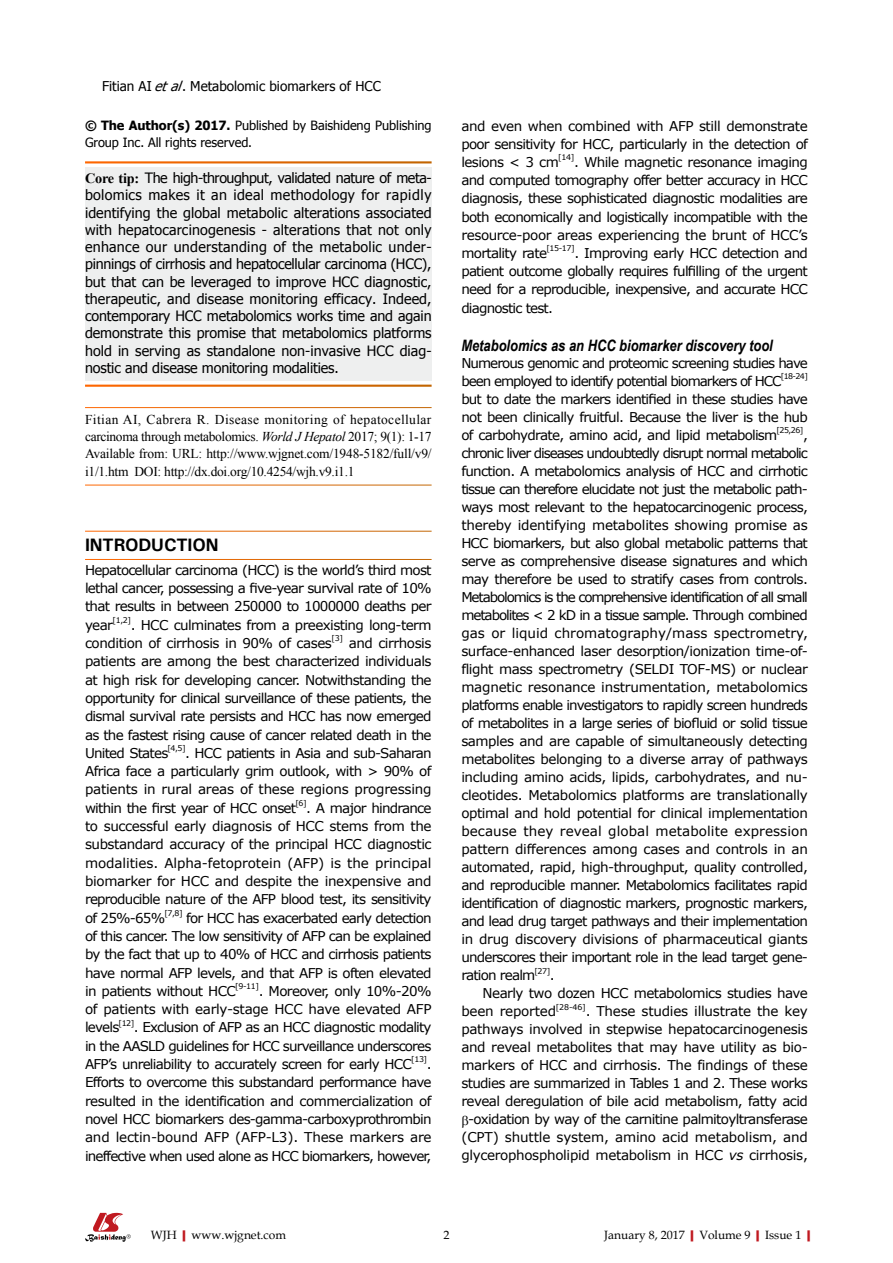
<style>
.page{position:relative;width:893px;height:1263px;background:#fff}
.page>*{position:absolute;margin:0;border:0;box-sizing:border-box;transform-origin:0 0}
.t1{font:700 18px "Univers";letter-spacing:-.01em;color:#000}
.t2{font:italic 700 15.75px "Arial Narrow";color:#000}
.t3{font:14.25px/17.2px "Tahoma";letter-spacing:-.01em;color:#000;text-align:justify}
.t4{font:13.5px/18.3px "Verdana";letter-spacing:-.05em;color:#000;text-align:justify}
.t5{font:13.5px/18px "Verdana";letter-spacing:-.025em;color:#000;text-align:right}
.t6{font:13.5px/17.4px "Times New Roman";letter-spacing:-.02em;color:#000;text-align:justify}
.t7{font:13.5px/18px "Verdana";letter-spacing:-.075em;color:#000}
.t8{font:13.5px "Tahoma";color:#000}
.t9{font:13.5px "Verdana";letter-spacing:-.015em;color:#000}
.t10{font:12.75px/17.2px "Tahoma";letter-spacing:-.005em;color:#000}
.t11{font:12px "Book Antiqua";color:#000}
.t12{font:7.8px "Verdana";letter-spacing:-.055em;color:#000}
.s1{font-style:italic}
.s2{font-weight:700}
.s3{font-family:"Times New Roman";font-weight:700}
.s4{font-weight:700;color:#c01920}
</style>
<div class="page">
<div style="left:85px;top:167px;width:347px;height:214px;background:#eeefef"></div>
<svg style="left:85px;top:1213px;width:46px;height:29px"></svg>
<p class="t8" style="left:102px;top:77px;width:280px">Fitian AI <span class="s1">etal</span>. Metabolomic biomarkers of HCC</p>
<p class="t10" style="left:85px;top:116px;width:348px"><span class="s2">© The Author(s) 2017.</span> Published by Baishideng Publishing<br>Group Inc. All rights reserved.</p>
<p class="t3" style="left:85px;top:169px;width:348px"><span class="s3">Core tip:</span> The high-throughput, validated nature of meta&shy;bolomics makes it an ideal methodology for rapidly identifying the global metabolic alterations associated with hepatocarcinogenesis - alterations that not only enhance our understanding of the metabolic under&shy;pinnings of cirrhosis and hepatocellular carcinoma (HCC), but that can be leveraged to improve HCC diagnostic, therapeutic, and disease monitoring efficacy. Indeed, contemporary HCC metabolomics works time and again demonstrate this promise that metabolomics platforms hold in serving as standalone non-invasive HCC diag&shy;nostic and disease monitoring modalities.</p>
<p class="t6" style="left:85px;top:410px;width:348px">Fitian AI, Cabrera R. Disease monitoring of hepatocellular carcinoma through metabolomics. <span class="s1">World J Hepatol</span> 2017; 9(1): 1-17<br>Available from: URL: http://www.wjgnet.com/1948-5182/full/v9/ i1/1.htm DOI: http://dx.doi.org/10.4254/wjh.v9.i1.1</p>
<p class="t1" style="left:85px;top:534px;width:135px">INTRODUCTION</p>
<p class="t4" style="left:85px;top:561px;width:348px">Hepatocellular carcinoma (HCC) is the world’s third most lethal cancer, possessing a five-year survival rate of 10% that results in between 250000 to 1000000 deaths per year</p>
<p class="t12" style="left:112px;top:615px;width:20px">[1,2]</p>
<p class="t4" style="left:85px;top:615px;width:348px;text-indent:46px">. HCC culminates from a preexisting long-term condition of cirrhosis in 90% of cases</p>
<p class="t12" style="left:332px;top:633px;width:13px">[3]</p>
<p class="t4" style="left:85px;top:634px;width:348px;text-indent:264px">and cirrhosis patients are among the best characterized individuals at high risk for developing cancer. Notwithstanding the opportunity for clinical surveillance of these patients, the dismal survival rate persists and HCC has now emerged as the fastest rising cause of cancer related death in the United States</p>
<p class="t12" style="left:168px;top:743px;width:20px">[4,5]</p>
<p class="t4" style="left:85px;top:744px;width:348px;text-indent:100px">. HCC patients in Asia and sub-Saharan Africa face a particularly grim outlook, with &gt; 90% of patients in rural areas of these regions progressing within the first year of HCC onset</p>
<p class="t12" style="left:295px;top:798px;width:13px">[6]</p>
<p class="t4" style="left:85px;top:798px;width:348px;text-indent:221px">. A major hindrance to successful early diagnosis of HCC stems from the substandard accuracy of the principal HCC diagnostic modalities. Alpha-fetoprotein (AFP) is the principal biomarker for HCC and despite the inexpensive and reproducible nature of the AFP blood test, its sensitivity of 25%-65%</p>
<p class="t12" style="left:164px;top:908px;width:20px">[7,8]</p>
<p class="t4" style="left:85px;top:908px;width:348px;text-indent:101px">for HCC has exacerbated early detection of this cancer. The low sensitivity of AFP can be explained by the fact that up to 40% of HCC and cirrhosis patients have normal AFP levels, and that AFP is often elevated in patients without HCC</p>
<p class="t12" style="left:235px;top:981px;width:25px">[9-11]</p>
<p class="t4" style="left:85px;top:981px;width:348px;text-indent:174px">. Moreover, only 10%-20% of patients with early-stage HCC have elevated AFP levels</p>
<p class="t12" style="left:119px;top:1017px;width:17px">[12]</p>
<p class="t4" style="left:85px;top:1018px;width:348px;text-indent:49px">. Exclusion of AFP as an HCC diagnostic modality in the AASLD guidelines for HCC surveillance underscores AFP’s unreliability to accurately screen for early HCC</p>
<p class="t12" style="left:411px;top:1054px;width:17px">[13]</p>
<p class="t4" style="left:85px;top:1055px;width:348px;text-indent:342px">.<br>Efforts to overcome this substandard performance have resulted in the identification and commercialization of novel HCC biomarkers des-gamma-carboxyprothrombin and lectin-bound AFP (AFP-L3). These markers are ineffective when used alone as HCC biomarkers, however,</p>
<p class="t4" style="left:461px;top:117px;width:348px">and even when combined with AFP still demonstrate poor sensitivity for HCC, particularly in the detection of lesions &lt; 3 cm</p>
<p class="t12" style="left:558px;top:152px;width:18px">[14]</p>
<p class="t4" style="left:461px;top:153px;width:348px;text-indent:113px">. While magnetic resonance imaging and computed tomography offer better accuracy in HCC diagnosis, these sophisticated diagnostic modalities are both economically and logistically incompatible with the resource-poor areas experiencing the brunt of HCC’s mortality rate</p>
<p class="t12" style="left:546px;top:243px;width:30px">[15-17]</p>
<p class="t4" style="left:461px;top:244px;width:348px;text-indent:113px">. Improving early HCC detection and patient outcome globally requires fulfilling of the urgent need for a reproducible, inexpensive, and accurate HCC diagnostic test.</p>
<p class="t2" style="left:461px;top:334px;width:313px">Metabolomics as an HCC biomarker discovery tool</p>
<p class="t7" style="left:461px;top:354px;width:348px">Numerous genomic and proteomic screening studies have been employed to identify potential biomarkers of HCC</p>
<p class="t12" style="left:781px;top:371px;width:29px">[18-24]</p>
<p class="t4" style="left:461px;top:390px;width:348px">but to date the markers identified in these studies have not been clinically fruitful. Because the liver is the hub of carbohydrate, amino acid, and lipid metabolism</p>
<p class="t12" style="left:776px;top:425px;width:29px">[25,26]</p>
<p class="t4" style="left:461px;top:426px;width:348px;text-align:left;text-indent:342px">, chronic liver diseases undoubtedly disrupt normal metabolic function. A metabolomics analysis of HCC and cirrhotic tissue can therefore elucidate not just the metabolic path&shy;ways most relevant to the hepatocarcinogenic process, thereby identifying metabolites showing promise as HCC biomarkers, but also global metabolic patterns that serve as comprehensive disease signatures and which may therefore be used to stratify cases from controls.<br>Metabolomics is the comprehensive identification of all small metabolites &lt; 2 kD in a tissue sample. Through combined gas or liquid chromatography/mass spectro-metry, surface-enhanced laser desorption/ionization time-of&shy;flight mass spectrometry (SELDI TOF-MS) or nuclear magnetic resonance instrumentation, metabolomics platforms enable inves-tigators to rapidly screen hundreds of metabolites in a large series of biofluid or solid tissue samples and are capable of simultaneously detecting metabolites belonging to a diverse array of pathways including amino acids, lipids, carbohydrates, and nu&shy;cleotides. Metabolomics platforms are translationally optimal and hold potential for clinical implementation because they reveal global metabolite expression pattern differences among cases and controls in an automated, rapid, high-throughput, quality controlled, and reproducible manner. Metabolomics facilitates rapid identification of diagnostic markers, prognostic markers, and lead drug target pathways and their implementation in drug discovery divisions of pharmaceutical giants underscores their important role in the lead target gene&shy;ration realm</p>
<p class="t12" style="left:535px;top:965px;width:17px">[27]</p>
<p class="t4" style="left:550px;top:966px;width:6px">.</p>
<p class="t4" style="left:483px;top:984px;width:327px">Nearly two dozen HCC metabolomics studies have</p>
<p class="t9" style="left:461px;top:1002px;width:96px">been reported</p>
<p class="t12" style="left:556px;top:1001px;width:31px">[28-46]</p>
<p class="t5" style="left:461px;top:1002px;width:348px">. These studies illustrate the key<br>pathways involved in stepwise hepatocarcinogenesis and reveal metabolites that may have utility as bio&shy;markers of HCC and cirrhosis. The findings of these studies are summarized in Tables 1 and 2. These works reveal deregulation of bile acid metabolism, fatty acid -oxidation by way of the carnitine palmitoyltransferase (CPT) shuttle system, amino acid metabolism, and glycerophospholipid metabolism in HCC <span class="s1">vs</span> cirrhosis,</p>
<p class="t11" style="left:151px;top:1226px;width:137px">WJH<span class="s4">|</span>www.wjgnet.com</p>
<p class="t11" style="left:604px;top:1226px;width:213px">January 8, 2017<span class="s4">|</span>Volume 9<span class="s4">|</span>Issue 1<span class="s4">|</span></p>
</div>
